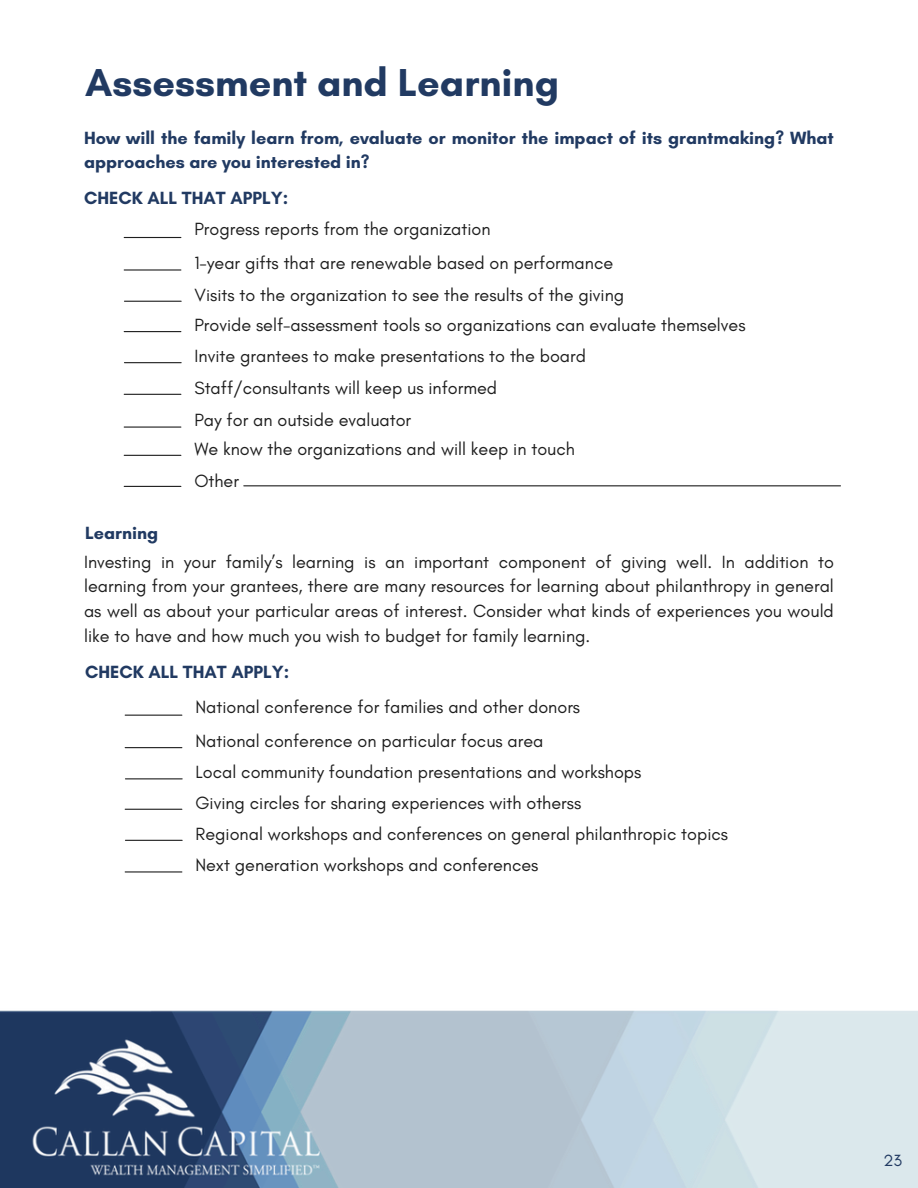
<style>
.page{position:relative;width:918px;height:1188px;background:#fff}
.page>*{position:absolute;margin:0;border:0;box-sizing:border-box;transform-origin:0 0}
.t1{font:700 39.6px "Glacial Indifference";color:#213a62}
.t2{font:18px/24.8px "Glacial Indifference";color:#1e1e1e;text-align:justify}
.t3{font:700 18px/24.8px "Glacial Indifference";color:#213a62}
.t4{font:16.5px "Glacial Indifference";color:#213a62}
</style>
<div class="page">
<img style="left:0;top:1010px;width:918px;height:178px">
<hr style="left:124px;top:237px;width:57px;height:1px;background:#1e1e1e">
<hr style="left:124px;top:269px;width:57px;height:2px;background:#1e1e1e">
<hr style="left:124px;top:301px;width:57px;height:1px;background:#1e1e1e">
<hr style="left:124px;top:331px;width:57px;height:1px;background:#1e1e1e">
<hr style="left:124px;top:486px;width:57px;height:1px;background:#1e1e1e">
<hr style="left:244px;top:485px;width:596px;height:1px;background:#1e1e1e">
<hr style="left:124px;top:362px;width:57px;height:1px;background:#1e1e1e">
<hr style="left:124px;top:394px;width:57px;height:1px;background:#1e1e1e">
<hr style="left:124px;top:427px;width:57px;height:1px;background:#1e1e1e">
<hr style="left:124px;top:455px;width:57px;height:1px;background:#1e1e1e">
<hr style="left:125px;top:715px;width:57px;height:1px;background:#1e1e1e">
<hr style="left:125px;top:747px;width:57px;height:1px;background:#1e1e1e">
<hr style="left:125px;top:778px;width:57px;height:1px;background:#1e1e1e">
<hr style="left:125px;top:809px;width:57px;height:1px;background:#1e1e1e">
<hr style="left:125px;top:840px;width:57px;height:1px;background:#1e1e1e">
<hr style="left:125px;top:871px;width:57px;height:2px;background:#1e1e1e">
<h3 class="t1" style="left:85px;top:59px;width:476px">Assessment and Learning</h3>
<h2 class="t3" style="left:84px;top:125px;width:751px">How will the family learn from, evaluate or monitor the impact of its grantmaking? What approaches are you interested in?</h2>
<p class="t3" style="left:84px;top:185px;width:206px">CHECK ALL THAT APPLY:</p>
<p class="t2" style="left:194px;top:217px;width:298px">Progress reports from the organization</p>
<p class="t2" style="left:194px;top:251px;width:420px">1-year gifts that are renewable based on performance</p>
<p class="t2" style="left:195px;top:282px;width:431px">Visits to the organization to see the results of the giving</p>
<p class="t2" style="left:194px;top:312px;width:553px">Provide self-assessment tools so organizations can evaluate themselves</p>
<p class="t2" style="left:195px;top:343px;width:393px">Invite grantees to make presentations to the board</p>
<p class="t2" style="left:194px;top:375px;width:304px">Staff/consultants will keep us informed</p>
<p class="t2" style="left:194px;top:408px;width:218px">Pay for an outside evaluator</p>
<h3 class="t2" style="left:194px;top:436px;width:382px">We know the organizations and will keep in touch</h3>
<p class="t3" style="left:85px;top:521px;width:75px">Learning</p>
<p class="t2" style="left:194px;top:469px;width:46px">Other</p>
<p class="t2" style="left:84px;top:549px;width:751px">Investing in your family’s learning is an important component of giving well. In addition to learning from your grantees, there are many resources for learning about philanthropy in general as well as about your particular areas of interest. Consider what kinds of experiences you would like to have and how much you wish to budget for family learning.</p>
<h2 class="t3" style="left:85px;top:659px;width:206px">CHECK ALL THAT APPLY:</h2>
<p class="t2" style="left:195px;top:694px;width:386px">National conference for families and other donors</p>
<p class="t2" style="left:195px;top:728px;width:350px">National conference on particular focus area</p>
<p class="t2" style="left:196px;top:760px;width:447px">Local community foundation presentations and workshops</p>
<p class="t2" style="left:195px;top:790px;width:388px">Giving circles for sharing experiences with otherss</p>
<p class="t2" style="left:196px;top:821px;width:534px">Regional workshops and conferences on general philanthropic topics</p>
<p class="t2" style="left:195px;top:853px;width:345px">Next generation workshops and conferences</p>
<p class="t4" style="left:883px;top:1150px;width:20px">23</p>
</div>
